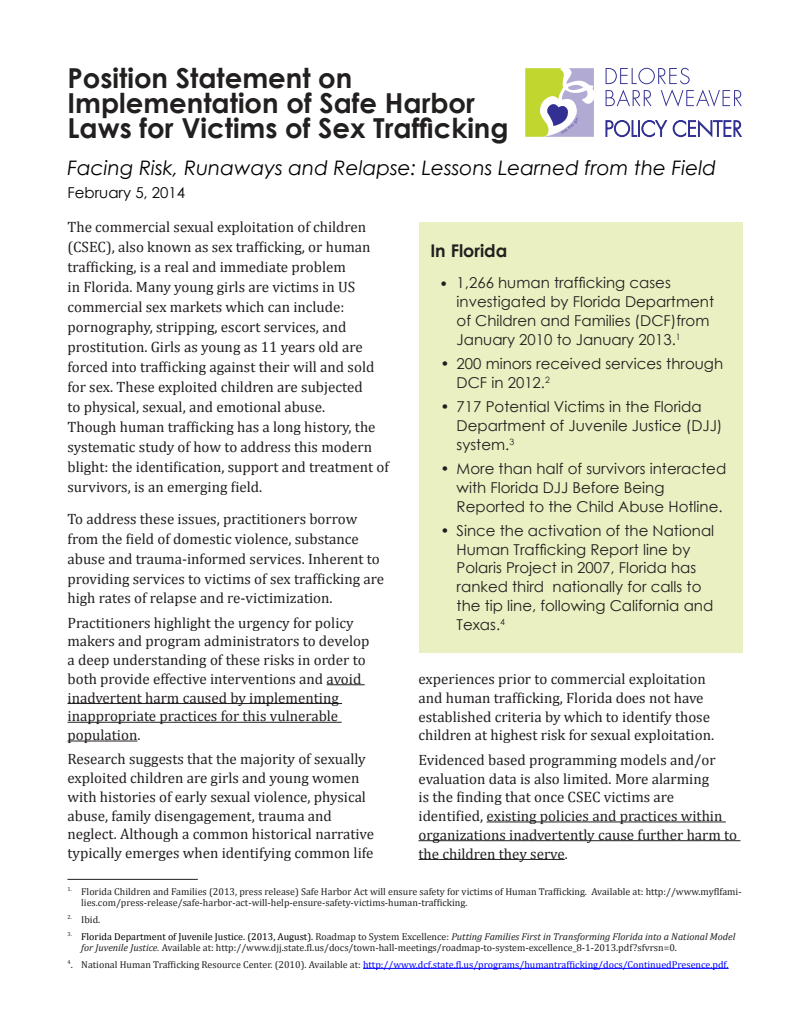
<style>
.page{position:relative;width:810px;height:1035px;background:#fff}
.page>*{position:absolute;margin:0;border:0;box-sizing:border-box;transform-origin:0 0}
.Default{font:700 27.5px/25px "Century Gothic";color:#221f1f}
.Default-2{font:italic 20px "Century Gothic";color:#000}
.t1{font:700 17.5px "Century Gothic";color:#231f20}
.Annotation_text{font:15px/18.8px "Cambria";color:#231f20}
.List_Paragraph{font:15px/20px "Cambria";color:#231f20}
.List_Paragraph-2{font:15px/18.8px "Century Gothic";color:#231f20}
.Annotation_text-2{font:15px/18.8px "Cambria";color:#221f1f}
.Default-3{font:15px "Century Gothic";color:#000}
.t2{font:10px/11.2px "Cambria";color:#231f20}
.t3{font:10px "Cambria";color:#00f}
.s1{font-family:"Cambria"}
.s2{color:#231f20}
.s3{color:#000}
.s4{font-style:italic}
</style>
<div class="page">
<hr style="left:327px;top:684px;width:38px;height:1px;background:#231f20">
<hr style="left:68px;top:703px;width:274px;height:1px;background:#231f20">
<hr style="left:68px;top:722px;width:274px;height:1px;background:#231f20">
<hr style="left:68px;top:741px;width:69px;height:1px;background:#231f20">
<div style="left:419px;top:222px;width:324px;height:430px;background:#eaf0c1"></div>
<hr style="left:363px;top:968px;width:366px;height:1px;background:#00f">
<hr style="left:487px;top:822px;width:239px;height:1px;background:#221f1f">
<hr style="left:418px;top:840px;width:322px;height:1px;background:#221f1f">
<hr style="left:418px;top:859px;width:147px;height:1px;background:#221f1f">
<svg style="left:606px;top:68px;width:136px;height:39px"></svg>
<svg style="left:605px;top:120px;width:137px;height:18px"></svg>
<svg style="left:525px;top:68px;width:69px;height:69px"></svg>
<hr style="left:68px;top:879px;width:130px;height:1px;background:#231f20">
<p class="Default" style="left:68px;top:64px;width:443px">Position Statement on<br>Implementation of Safe Harbor<br>Laws for Victims of Sex Trafficking</p>
<p class="Default-2" style="left:68px;top:153px;width:650px">Facing Risk, Runaways and Relapse: Lessons Learned from the Field</p>
<p class="Default-3" style="left:68px;top:182px;width:119px">February 5, 2014</p>
<p class="List_Paragraph" style="left:68px;top:217px;width:323px">The commercial sexual exploitation of children (CSEC), also known as sex trafficking, or human trafficking, is a real and immediate problem<br>in Florida. Many young girls are victims in US commercial sex markets which can include: pornography, stripping, escort services, and prostitution. Girls as young as 11 years old are forced into trafficking against their will and sold for sex. These exploited children are subjected<br>to physical, sexual, and emotional abuse.<br>Though human trafficking has a long history, the systematic study of how to address this modern blight: the identification, support and treatment of survivors, is an emerging field.</p>
<p class="Annotation_text" style="left:68px;top:509px;width:318px;line-height:19.8px">To address these issues, practitioners borrow from the field of domestic violence, substance abuse and trauma-informed services. Inherent to providing services to victims of sex trafficking are high rates of relapse and re-victimization.</p>
<p class="Annotation_text" style="left:68px;top:613px;width:303px">Practitioners highlight the urgency for policy makers and program administrators to develop a deep understanding of these risks in order to both provide effective interventions and avoid inadvertent harm caused by implementing inappropriate practices for this vulnerable population.</p>
<p class="Annotation_text" style="left:68px;top:750px;width:308px">Research suggests that the majority of sexually exploited children are girls and young women with histories of early sexual violence, physical abuse, family disengagement, trauma and neglect. Although a common historical narrative typically emerges when identifying common life</p>
<p class="t1" style="left:430px;top:238px;width:79px">In Florida</p>
<p class="List_Paragraph-2" style="left:457px;top:273px;width:259px;text-indent:-16px"><span class="s1">•</span> 1,266 human trafficking cases investigated by Florida Department of Children and Families (DCF)from January 2010 to January 2013.<sup>1</sup></p>
<p class="List_Paragraph-2" style="left:457px;top:354px;width:268px;text-indent:-16px">• 200 minors received services through<br>DCF in 2012.<sup>2</sup></p>
<p class="List_Paragraph-2" style="left:457px;top:397px;width:267px;text-indent:-16px">• 717 Potential Victims in the Florida<br>Department of Juvenile Justice (DJJ) system.<sup>3</sup></p>
<p class="List_Paragraph-2" style="left:457px;top:459px;width:271px;text-indent:-16px">• More than half of survivors interacted with Florida DJJ Before Being<br>Reported to the Child Abuse Hotline.</p>
<p class="List_Paragraph-2" style="left:457px;top:521px;width:259px;text-indent:-16px">• Since the activation of the National<br>Human Trafficking Report line by<br>Polaris Project in 2007, Florida has ranked third nationally for calls to the tip line, following California and<br>Texas.<sup>4</sup></p>
<p class="Annotation_text" style="left:418px;top:670px;width:297px">experiences prior to commercial exploitation and human trafficking, Florida does not have established criteria by which to identify those children at highest risk for sexual exploitation.</p>
<p class="Annotation_text-2" style="left:418px;top:750px;width:320px"><span class="s2">Evidenced based programming models and/or evaluation data is also limited.</span> More alarming<br>is the finding that once CSEC victims are identified, existing policies and practices within organizations inadvertently cause further harm to the children they serve.</p>
<p class="t2" style="left:81px;top:886px;width:662px;text-indent:-14px"><sup>1.</sup> Florida Children and Families (2013, press release) Safe Harbor Act will ensure safety for victims of Human Trafficking. Available at: http://www.myflfami&shy;lies.com/press-release/safe-harbor-act-will-help-ensure-safety-victims-human-trafficking.</p>
<p class="t2" style="left:68px;top:914px;width:34px"><sup>2.</sup> Ibid.</p>
<p class="t2" style="left:81px;top:931px;width:656px;text-indent:-14px"><sup>3.</sup> <span class="s3">Florida Department of Juvenile Justice. (2013, August).</span> Roadmap to System Excellence: <span class="s4">Putting Families First in Transforming Florida into a National Model for Juvenile Justice.</span> Available at: http://www.djj.state.fl.us/docs/town-hall-meetings/roadmap-to-system-excellence_8-1-2013.pdf?sfvrsn=0.</p>
<p class="t3" style="left:68px;top:958px;width:663px"><sup>4</sup><span class="s2">. National Human Trafficking Resource Center. (2010). Available at:</span> http://www.dcf.state.fl.us/programs/humantrafficking/docs/ContinuedPresence.pdf.</p>
</div>
